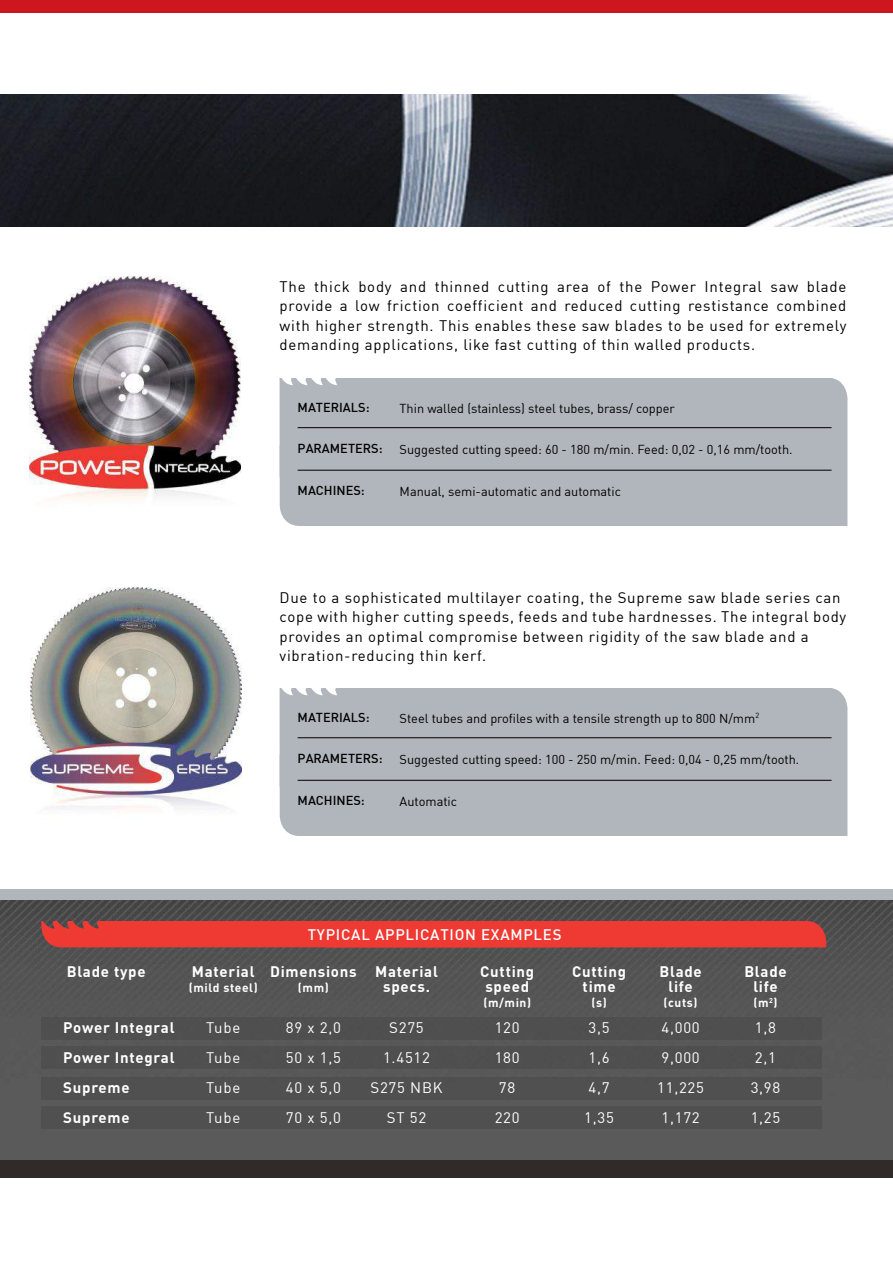
<style>
.page{position:relative;width:893px;height:1263px;background:#fff}
.page>*{position:absolute;margin:0;border:0;box-sizing:border-box;transform-origin:0 0}
.t1{font:15px/19.5px "DIN";letter-spacing:.05em;color:#000;text-align:justify}
.t2{font:700 15px/15px "DIN Pro";letter-spacing:.05em;color:#fff;text-align:center}
.t3{font:15px/30px "DIN";letter-spacing:.05em;color:#fff}
.t4{font:500 15px "DIN";letter-spacing:.05em;color:#fff}
.t5{font:12.75px "DIN";color:#000}
.t6{font:500 12.75px "DIN";color:#000}
.t7{font:700 12px "DIN Pro";letter-spacing:.05em;color:#fff}
</style>
<div class="page">
<img style="left:0;top:899px;width:893px;height:261px">
<div style="left:0;top:1160px;width:893px;height:17px;background:#302a2b"></div>
<div style="left:0;top:889px;width:893px;height:10px;background:#b0b6bb"></div>
<div style="left:0;top:0;width:893px;height:12px;background:#cd171e"></div>
<div style="left:280px;top:378px;width:567px;height:148px;background:#b0b6bb"></div>
<hr style="left:298px;top:427px;width:533px;height:1px;background:#000">
<hr style="left:298px;top:470px;width:533px;height:1px;background:#000">
<div style="left:41px;top:1106px;width:780px;height:23px;background:#505050"></div>
<div style="left:41px;top:1077px;width:780px;height:23px;background:#505050"></div>
<div style="left:41px;top:1047px;width:780px;height:22px;background:#4f4f4f"></div>
<div style="left:41px;top:921px;width:785px;height:26px;background:#ee3a33"></div>
<div style="left:41px;top:1017px;width:780px;height:22px;background:#4f4f4f"></div>
<img style="left:0;top:95px;width:893px;height:131px">
<div style="left:280px;top:688px;width:567px;height:148px;background:#b0b6bb"></div>
<hr style="left:298px;top:737px;width:533px;height:1px;background:#000">
<hr style="left:298px;top:780px;width:533px;height:1px;background:#000">
<img style="left:30px;top:277px;width:211px;height:221px">
<img style="left:30px;top:588px;width:211px;height:222px">
<p class="t1" style="left:280px;top:276px;width:568px">The thick body and thinned cutting area of the Power Integral saw blade provide a low friction coefficient and reduced cutting restistance combined with higher strength. This enables these saw blades to be used for extremely demanding applications, like fast cutting of thin walled products.</p>
<p class="t6" style="left:298px;top:399px;width:73px">MATERIALS:</p>
<p class="t6" style="left:298px;top:440px;width:86px">PARAMETERS:</p>
<p class="t6" style="left:298px;top:482px;width:69px">MACHINES:</p>
<p class="t5" style="left:400px;top:400px;width:277px">Thin walled (stainless) steel tubes, brass/ copper</p>
<p class="t5" style="left:400px;top:441px;width:395px">Suggested cutting speed: 60 - 180 m/min. Feed: 0,02 - 0,16 mm/tooth.</p>
<p class="t5" style="left:400px;top:483px;width:223px">Manual, semi-automatic and automatic</p>
<p class="t1" style="left:280px;top:587px;width:568px;text-align:left">Due to a sophisticated multilayer coating, the Supreme saw blade series can cope with higher cutting speeds, feeds and tube hardnesses. The integral body provides an optimal compromise between rigidity of the saw blade and a vibration-reducing thin kerf.</p>
<p class="t6" style="left:298px;top:710px;width:73px">MATERIALS:</p>
<p class="t6" style="left:298px;top:750px;width:86px">PARAMETERS:</p>
<p class="t6" style="left:298px;top:792px;width:69px">MACHINES:</p>
<p class="t5" style="left:400px;top:710px;width:361px">Steel tubes and profiles with a tensile strength up to 800 N/mm<sup>2</sup></p>
<p class="t5" style="left:400px;top:751px;width:401px">Suggested cutting speed: 100 - 250 m/min. Feed: 0,04 - 0,25 mm/tooth.</p>
<p class="t5" style="left:400px;top:793px;width:59px">Automatic</p>
<p class="t4" style="left:308px;top:924px;width:255px">TYPICAL APPLICATION EXAMPLES</p>
<p class="t2" style="left:67px;top:963px;width:80px">Blade type</p>
<p class="t2" style="left:192px;top:964px;width:64px">Material</p>
<p class="t7" style="left:189px;top:980px;width:71px">(mild steel)</p>
<p class="t2" style="left:270px;top:963px;width:88px">Dimensions</p>
<p class="t7" style="left:298px;top:979px;width:32px">(mm)</p>
<p class="t2" style="left:375px;top:963px;width:64px">Material specs.</p>
<p class="t2" style="left:480px;top:964px;width:55px">Cutting speed</p>
<p class="t7" style="left:483px;top:995px;width:49px">(m/min)</p>
<p class="t2" style="left:63px;top:1011px;width:113px;line-height:30px;text-align:left">Power Integral<br>Power Integral<br>Supreme<br>Supreme</p>
<p class="t3" style="left:206px;top:1012px;width:36px;text-align:justify">Tube Tube Tube Tube</p>
<p class="t3" style="left:286px;top:1012px;width:57px;text-align:justify">89 x 2,0<br>50 x 1,5<br>40 x 5,0<br>70 x 5,0</p>
<p class="t3" style="left:370px;top:1012px;width:74px;text-align:center">S275<br>1.4512<br>S275 NBK<br>ST 52</p>
<p class="t3" style="left:495px;top:1013px;width:26px">120<br>180<br>78<br>220</p>
<p class="t2" style="left:572px;top:964px;width:56px">Cutting time</p>
<p class="t7" style="left:591px;top:995px;width:17px">(s)</p>
<p class="t3" style="left:584px;top:1013px;width:31px">3,5<br>1,6<br>4,7<br>1,35</p>
<p class="t2" style="left:659px;top:964px;width:44px">Blade life</p>
<p class="t7" style="left:664px;top:995px;width:35px">(cuts)</p>
<p class="t3" style="left:657px;top:1013px;width:48px">4,000<br>9,000<br>11,225<br>1,172</p>
<p class="t2" style="left:744px;top:964px;width:44px">Blade life</p>
<p class="t7" style="left:753px;top:995px;width:25px">(m<sup>2</sup>)</p>
<p class="t3" style="left:751px;top:1013px;width:31px">1,8<br>2,1<br>3,98<br>1,25</p>
</div>
